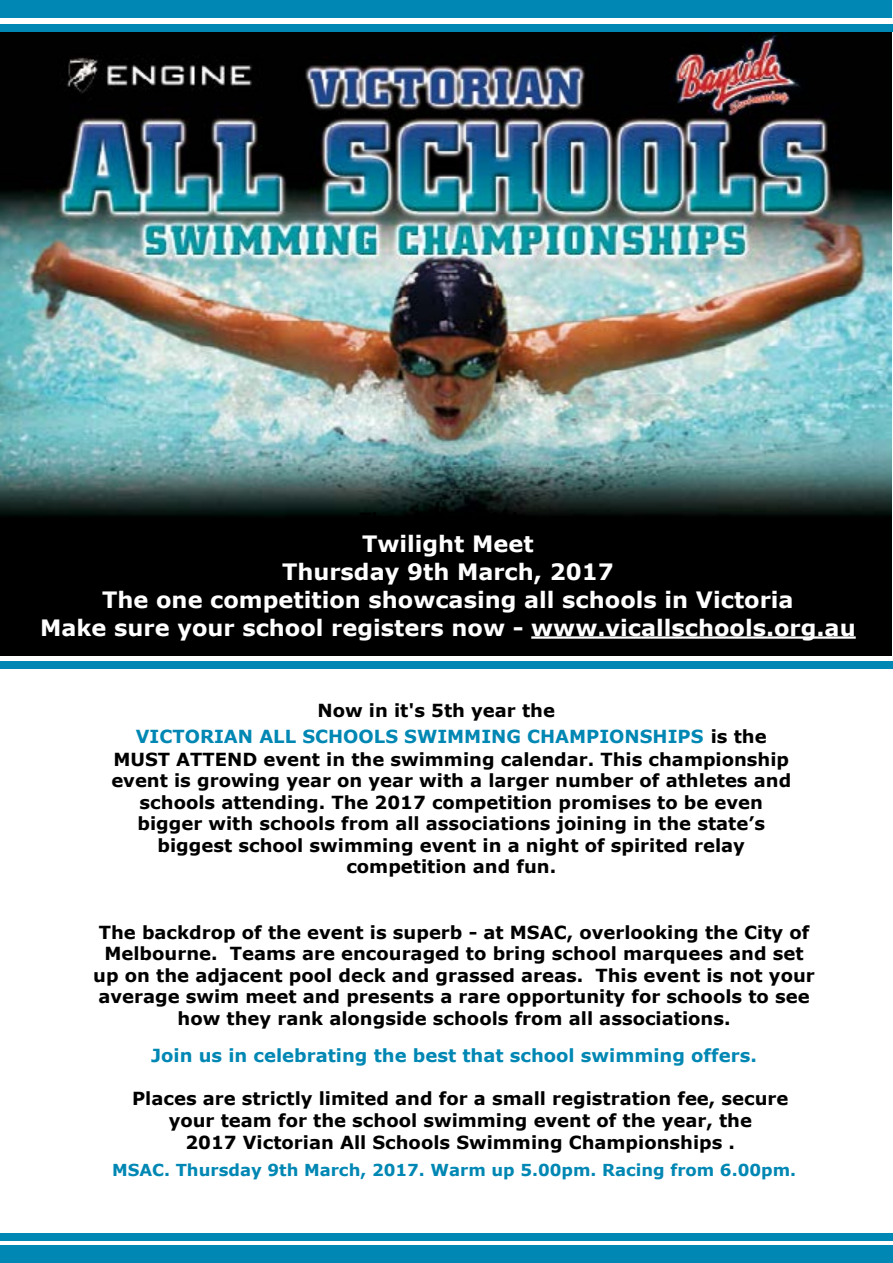
<style>
.page{position:relative;width:893px;height:1263px;background:#fff}
.page>*{position:absolute;margin:0;border:0;box-sizing:border-box;transform-origin:0 0}
.t1{font:700 22.5px/27.9px "Verdana";color:#fff;text-align:center}
.t2{font:700 18px/21.6px "Verdana";color:#000;text-align:center}
.t3{font:700 18px/26.8px "Verdana";color:#0087b3}
.t4{font:700 16.5px "Verdana";color:#0087b3}
.s1{color:#000}
</style>
<div class="page">
<img style="left:0;top:31px;width:891px;height:507px">
<div style="left:1px;top:1px;width:891px;height:17px;background:#0087b3"></div>
<div style="left:1px;top:1246px;width:892px;height:17px;background:#0087b3"></div>
<div style="left:0;top:1233px;width:893px;height:8px;background:#0087b3"></div>
<div style="left:1px;top:661px;width:892px;height:8px;background:#0087b3"></div>
<div style="left:1px;top:24px;width:892px;height:7px;background:#0087b3"></div>
<div style="left:1px;top:521px;width:891px;height:134px;background:#000"></div>
<hr style="left:531px;top:636px;width:325px;height:3px;background:#fff">
<p class="t1" style="left:40px;top:530px;width:817px">Twilight Meet<br>Thursday 9th March, 2017<br>The one competition showcasing all schools in Victoria<br>Make sure your school registers now - www.vicallschools.org.au</p>
<p class="t3" style="left:136px;top:696px;width:632px;text-indent:182px"><span class="s1">Now in it's 5th year the<br></span>VICTORIAN ALL SCHOOLS SWIMMING CHAMPIONSHIPS <span class="s1">is the</span></p>
<p class="t2" style="left:111px;top:748px;width:681px">MUST ATTEND event in the swimming calendar. This championship event is growing year on year with a larger number of athletes and schools attending. The 2017 competition promises to be even bigger with schools from all associations joining in the state’s biggest school swimming event in a night of spirited relay competition and fun.</p>
<p class="t2" style="left:93px;top:921px;width:723px">The backdrop of the event is superb - at MSAC, overlooking the City of Melbourne. Teams are encouraged to bring school marquees and set up on the adjacent pool deck and grassed areas. This event is not your average swim meet and presents a rare opportunity for schools to see how they rank alongside schools from all associations.</p>
<p class="t3" style="left:151px;top:1042px;width:607px">Join us in celebrating the best that school swimming offers.</p>
<p class="t2" style="left:132px;top:1088px;width:658px">Places are strictly limited and for a small registration fee, secure your team for the school swimming event of the year, the<br>2017 Victorian All Schools Swimming Championships .</p>
<p class="t4" style="left:112px;top:1158px;width:686px">MSAC. Thursday 9th March, 2017. Warm up 5.00pm. Racing from 6.00pm.</p>
</div>
